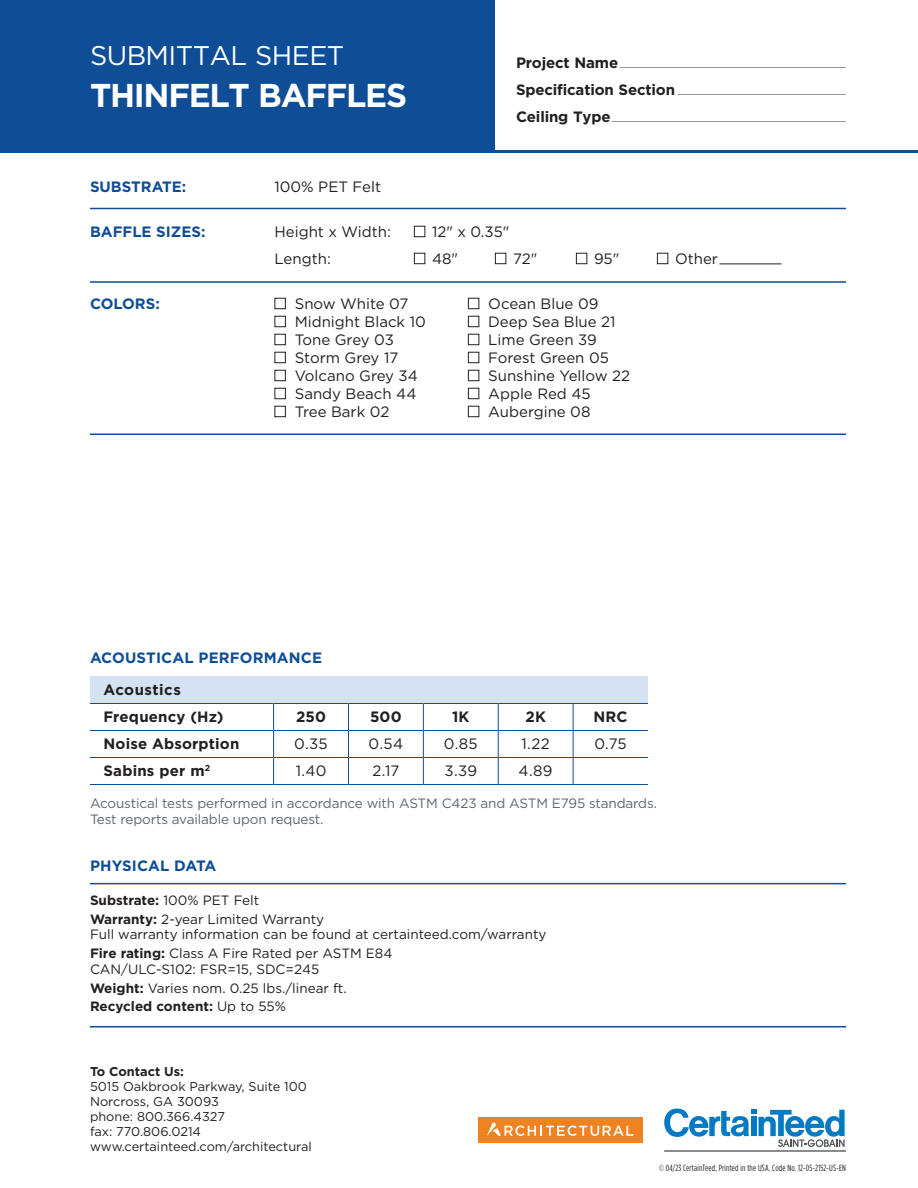
<style>
.page{position:relative;width:918px;height:1188px;background:#fff}
.page>*{position:absolute;margin:0;border:0;box-sizing:border-box;transform-origin:0 0}
.t1{font:700 33px "Gotham";letter-spacing:-.04em;color:#fff}
.t2{font:27px "Gotham";letter-spacing:-.02em;color:#fff}
.t3{font:15px "Gotham";color:#231f20}
.t4{font:700 15px "Gotham";color:#0f4d96}
.t5{font:700 15px/27px "Gotham";letter-spacing:.01em;color:#231f20}
.t6{font:700 15px/27px "Gotham";letter-spacing:-.01em;color:#231f20}
.t7{font:13.5px/18.8px "Gotham";color:#231f20}
.t8{font:13.5px/16.5px "Gotham";letter-spacing:-.01em;color:#5b666f}
.t9{font:12.75px/15px "Gotham";color:#231f20}
.t10{font:700 12.75px "Gotham";color:#231f20}
.t11{font:9px "Gotham Condensed";letter-spacing:.02em;color:#231f20}
.s1{font-weight:700}
</style>
<div class="page">
<div style="left:0;top:0;width:495px;height:153px;background:#0f4d96"></div>
<hr style="left:620px;top:67px;width:226px;height:1px;background:#939598">
<hr style="left:678px;top:94px;width:168px;height:1px;background:#939598">
<hr style="left:612px;top:121px;width:234px;height:1px;background:#939598">
<hr style="left:0;top:150px;width:918px;height:3px;background:#0f4d96">
<div style="left:414px;top:226px;width:11px;height:11px;border:1px solid #231f20"></div>
<div style="left:414px;top:253px;width:11px;height:11px;border:1px solid #231f20"></div>
<div style="left:495px;top:253px;width:11px;height:11px;border:1px solid #231f20"></div>
<div style="left:576px;top:253px;width:11px;height:11px;border:1px solid #231f20"></div>
<div style="left:657px;top:253px;width:11px;height:11px;border:1px solid #231f20"></div>
<div style="left:274px;top:298px;width:12px;height:11px;border:1px solid #231f20"></div>
<div style="left:468px;top:298px;width:11px;height:11px;border:1px solid #231f20"></div>
<div style="left:274px;top:316px;width:12px;height:11px;border:1px solid #231f20"></div>
<div style="left:468px;top:316px;width:11px;height:11px;border:1px solid #231f20"></div>
<div style="left:274px;top:334px;width:12px;height:11px;border:1px solid #231f20"></div>
<div style="left:468px;top:334px;width:11px;height:11px;border:1px solid #231f20"></div>
<div style="left:274px;top:352px;width:12px;height:11px;border:1px solid #231f20"></div>
<div style="left:468px;top:352px;width:11px;height:11px;border:1px solid #231f20"></div>
<div style="left:274px;top:370px;width:12px;height:11px;border:1px solid #231f20"></div>
<div style="left:468px;top:370px;width:11px;height:11px;border:1px solid #231f20"></div>
<div style="left:274px;top:388px;width:12px;height:11px;border:1px solid #231f20"></div>
<div style="left:468px;top:388px;width:11px;height:11px;border:1px solid #231f20"></div>
<div style="left:274px;top:406px;width:12px;height:11px;border:1px solid #231f20"></div>
<div style="left:468px;top:406px;width:11px;height:11px;border:1px solid #231f20"></div>
<hr style="left:90px;top:208px;width:756px;height:1px;background:#0f4d96">
<hr style="left:720px;top:264px;width:62px;height:1px;background:#231f20">
<hr style="left:90px;top:281px;width:756px;height:2px;background:#0f4d96">
<hr style="left:90px;top:434px;width:756px;height:1px;background:#0f4d96">
<svg style="left:664px;top:1108px;width:181px;height:39px"></svg>
<hr style="left:664px;top:1150px;width:182px;height:2px;background:#525556">
<div style="left:479px;top:1117px;width:164px;height:25px;background:#ef8322"></div>
<svg style="left:487px;top:1123px;width:146px;height:13px"></svg>
<div style="left:90px;top:676px;width:558px;height:28px;background:#d4e2f3"></div>
<hr style="left:90px;top:703px;width:184px;height:1px;background:#0f4d96">
<hr style="left:274px;top:703px;width:74px;height:1px;background:#0f4d96">
<hr style="left:348px;top:703px;width:75px;height:1px;background:#0f4d96">
<hr style="left:423px;top:703px;width:75px;height:1px;background:#0f4d96">
<hr style="left:498px;top:703px;width:75px;height:1px;background:#0f4d96">
<hr style="left:573px;top:703px;width:75px;height:1px;background:#0f4d96">
<hr style="left:90px;top:730px;width:184px;height:1px;background:#0f4d96">
<hr style="left:274px;top:730px;width:74px;height:1px;background:#0f4d96">
<hr style="left:348px;top:730px;width:75px;height:1px;background:#0f4d96">
<hr style="left:423px;top:730px;width:75px;height:1px;background:#0f4d96">
<hr style="left:498px;top:730px;width:75px;height:1px;background:#0f4d96">
<hr style="left:573px;top:730px;width:75px;height:1px;background:#0f4d96">
<hr style="left:90px;top:757px;width:184px;height:1px;background:#0f4d96">
<hr style="left:274px;top:757px;width:74px;height:1px;background:#0f4d96">
<hr style="left:348px;top:757px;width:75px;height:1px;background:#0f4d96">
<hr style="left:423px;top:757px;width:75px;height:1px;background:#0f4d96">
<hr style="left:498px;top:757px;width:75px;height:1px;background:#0f4d96">
<hr style="left:573px;top:757px;width:75px;height:1px;background:#0f4d96">
<hr style="left:90px;top:784px;width:184px;height:1px;background:#0f4d96">
<hr style="left:274px;top:784px;width:74px;height:1px;background:#0f4d96">
<hr style="left:348px;top:784px;width:75px;height:1px;background:#0f4d96">
<hr style="left:423px;top:784px;width:75px;height:1px;background:#0f4d96">
<hr style="left:498px;top:784px;width:75px;height:1px;background:#0f4d96">
<hr style="left:573px;top:784px;width:75px;height:1px;background:#0f4d96">
<svg style="left:273px;top:704px;width:1px;height:80px"></svg>
<svg style="left:348px;top:704px;width:1px;height:80px"></svg>
<svg style="left:423px;top:704px;width:1px;height:80px"></svg>
<svg style="left:498px;top:704px;width:1px;height:80px"></svg>
<svg style="left:573px;top:704px;width:1px;height:80px"></svg>
<hr style="left:90px;top:883px;width:756px;height:1px;background:#0f4d96">
<hr style="left:90px;top:1026px;width:756px;height:2px;background:#0f4d96">
<h2 class="t2" style="left:90px;top:40px;width:105px">Subm ittal</h2>
<h2 class="t2" style="left:255px;top:40px;width:35px">Sheet</h2>
<h1 class="t1" style="left:90px;top:76px;width:314px">Thin felt Baffles</h1>
<p class="t6" style="left:516px;top:49px;width:161px">Project Name<br>Specification Section<br>Ceiling Type</p>
<p class="t4" style="left:90px;top:178px;width:98px">Substrate:</p>
<p class="t3" style="left:274px;top:178px;width:108px">100% PET Felt</p>
<p class="t4" style="left:90px;top:223px;width:117px">Baffle Sizes:</p>
<p class="t3" style="left:274px;top:223px;width:118px">Height x Width:</p>
<p class="t3" style="left:432px;top:223px;width:79px">12" x 0.35"</p>
<p class="t3" style="left:275px;top:250px;width:58px">Length:</p>
<p class="t3" style="left:432px;top:250px;width:28px">48"</p>
<p class="t3" style="left:513px;top:250px;width:26px">72"</p>
<p class="t3" style="left:594px;top:250px;width:27px">95"</p>
<p class="t3" style="left:675px;top:250px;width:45px">Other</p>
<p class="t4" style="left:90px;top:295px;width:71px">Colors:</p>
<p class="t3" style="left:295px;top:295px;width:115px">Snow White 07</p>
<p class="t3" style="left:488px;top:295px;width:112px">Ocean Blue 09</p>
<p class="t3" style="left:295px;top:313px;width:133px">Midnight Black 10</p>
<p class="t3" style="left:488px;top:313px;width:129px">Deep Sea Blue 21</p>
<p class="t3" style="left:295px;top:331px;width:101px">Tone Grey 03</p>
<p class="t3" style="left:488px;top:331px;width:110px">Lime Green 39</p>
<p class="t3" style="left:295px;top:349px;width:105px">Storm Grey 17</p>
<p class="t3" style="left:488px;top:349px;width:122px">Forest Green 05</p>
<p class="t3" style="left:295px;top:367px;width:125px">Volcano Grey 34</p>
<p class="t3" style="left:488px;top:367px;width:143px">Sunshine Yellow 22</p>
<p class="t3" style="left:295px;top:385px;width:123px">Sandy Beach 44</p>
<p class="t3" style="left:488px;top:385px;width:104px">Apple Red 45</p>
<p class="t3" style="left:295px;top:403px;width:96px">Tree Bark 02</p>
<p class="t3" style="left:488px;top:403px;width:104px">Aubergine 08</p>
<p class="t4" style="left:90px;top:649px;width:46px">Acoust</p>
<p class="t4" style="left:156px;top:649px;width:168px">ical Performance</p>
<p class="t5" style="left:104px;top:676px;width:122px">Acoustics<br>Frequency (Hz)</p>
<p class="t5" style="left:296px;top:703px;width:32px">250</p>
<p class="t5" style="left:370px;top:703px;width:33px">500</p>
<p class="t5" style="left:452px;top:703px;width:19px">1K</p>
<p class="t5" style="left:525px;top:703px;width:22px">2K</p>
<p class="t5" style="left:594px;top:703px;width:36px">NRC</p>
<p class="t5" style="left:104px;top:730px;width:137px">Noise Absorption</p>
<p class="t3" style="left:294px;top:736px;width:35px">0.35</p>
<p class="t3" style="left:369px;top:736px;width:36px">0.54</p>
<p class="t3" style="left:444px;top:736px;width:35px">0.85</p>
<p class="t3" style="left:521px;top:736px;width:30px">1.22</p>
<p class="t3" style="left:594px;top:736px;width:34px">0.75</p>
<p class="t5" style="left:104px;top:757px;width:108px">Sabins per m<sup>2</sup></p>
<p class="t3" style="left:296px;top:763px;width:32px">1.40</p>
<p class="t3" style="left:372px;top:763px;width:29px">2.17</p>
<p class="t3" style="left:444px;top:763px;width:34px">3.39</p>
<p class="t3" style="left:519px;top:763px;width:36px">4.89</p>
<p class="t8" style="left:90px;top:795px;width:568px">Acoustical tests performed in accordance with ASTM C423 and ASTM E795 standards.<br>Test reports available upon request.</p>
<p class="t4" style="left:90px;top:857px;width:127px">PH YSI CAL DATA</p>
<p class="t7" style="left:90px;top:890px;width:236px"><span class="s1">Substrate:</span> 100% PET Felt<br><span class="s1">Warranty:</span> 2-year Limited Warranty</p>
<p class="t7" style="left:90px;top:925px;width:458px">Full warranty information can be found at certainteed.com/warranty<br><span class="s1">Fire rating:</span> Class A Fire Rated per ASTM E84</p>
<p class="t7" style="left:90px;top:959px;width:258px">CAN/U LC-S102: FSR=15, SDC=245<br><span class="s1">Weight:</span> Varies nom. 0.25 lbs./linear ft.<br><span class="s1">Recycled content:</span> U p to 55%</p>
<p class="t10" style="left:90px;top:1064px;width:95px">To Contact Us:</p>
<p class="t9" style="left:90px;top:1079px;width:223px">5015 Oakbrook Parkway, Suite 100<br>Norcross, GA 30093<br>phone: 800.366.4327<br>fax: 770.806.0214 www.certainteed.com/architectural</p>
<p class="t11" style="left:659px;top:1163px;width:188px">© 04/23 CertainTeed, Printed in the USA. Code No. 12-05-2152-US-EN</p>
</div>
